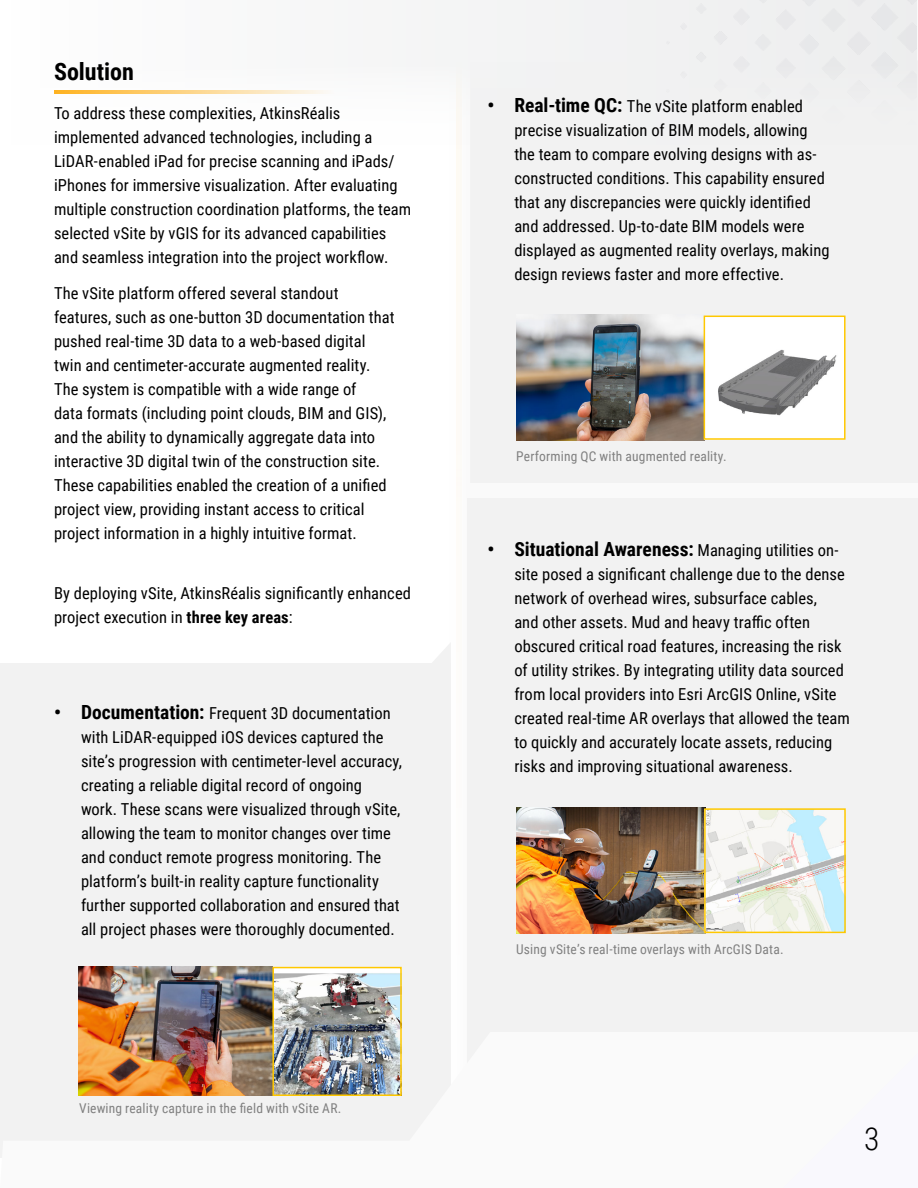
<style>
.page{position:relative;width:918px;height:1188px;background:#fff}
.page>*{position:absolute;margin:0;border:0;box-sizing:border-box;transform-origin:0 0}
.t1{font:300 31.5px "Roboto Condensed";color:#000}
.t2{font:700 24px "Roboto Condensed";color:#000}
.t3{font:700 19.5px "Roboto Condensed";color:#000}
.t4{font:16.5px/24px "Roboto Condensed";color:#000}
.t5{font:13.5px "Roboto Condensed";letter-spacing:.01em;color:#808080}
.s1{font-weight:700}
.s2{font-weight:700;font-size:19.5px}
.s3{font-weight:400;font-size:16.5px}
</style>
<div class="page">
<div style="left:448px;top:0;width:470px;height:1188px;background:#f2f2f2"></div>
<div style="left:1px;top:663px;width:450px;height:494px;background:#f2f2f2"></div>
<div style="left:0;top:0;width:917px;height:150px;background:#f4f5f5"></div>
<svg style="left:432px;top:646px;width:16px;height:17px"></svg>
<img style="left:54px;top:90px;width:265px;height:3px">
<img style="left:79px;top:967px;width:320px;height:129px">
<img style="left:516px;top:315px;width:189px;height:126px">
<img style="left:516px;top:808px;width:189px;height:126px">
<div style="left:272px;top:967px;width:130px;height:129px;border:2px solid #ffc800"></div>
<img style="left:718px;top:350px;width:119px;height:66px">
<div style="left:704px;top:316px;width:142px;height:124px;border:2px solid #ffc800"></div>
<img style="left:707px;top:811px;width:136px;height:119px">
<div style="left:704px;top:808px;width:142px;height:125px;border:2px solid #ffc800"></div>
<svg style="left:889px;top:1054px;width:29px;height:29px"></svg>
<h2 class="t2" style="left:54px;top:55px;width:82px">Solution</h2>
<p class="t4" style="left:54px;top:101px;width:359px">To address these complexities, AtkinsRéalis implemented advanced technologies, including a LiDAR-enabled iPad for precise scanning and iPads/ iPhones for immersive visualization. After evaluating multiple construction coordination platforms, the team selected vSite by vGIS for its advanced capabilities and seamless integration into the project workflow.</p>
<p class="t4" style="left:54px;top:281px;width:342px">The vSite platform offered several standout features, such as one-button 3D documentation that pushed real-time 3D data to a web-based digital twin and centimeter-accurate augmented reality.<br>The system is compatible with a wide range of<br>data formats (including point clouds, BIM and GIS), and the ability to dynamically aggregate data into interactive 3D digital twin of the construction site.<br>These capabilities enabled the creation of a unified project view, providing instant access to critical project information in a highly intuitive format.</p>
<p class="t4" style="left:54px;top:581px;width:359px">By deploying vSite, AtkinsRéalis significantly enhanced project execution in <span class="s1">three key areas</span>:</p>
<p class="t4" style="left:81px;top:701px;width:323px;text-indent:-27px"><span class="s2">• Documentation:</span> Frequent 3D documentation with LiDAR-equipped iOS devices captured the site’s progression with centimeter-level accuracy, creating a reliable digital record of ongoing work. These scans were visualized through vSite, allowing the team to monitor changes over time and conduct remote progress monitoring. The platform’s built-in reality capture functionality further supported collaboration and ensured that all project phases were thoroughly documented.</p>
<p class="t5" style="left:79px;top:1099px;width:264px">Viewing reality capture in the field with vSite AR.</p>
<p class="t4" style="left:514px;top:94px;width:317px;text-indent:-27px"><span class="s2">• Real-time QC:</span> The vSite platform enabled precise visualization of BIM models, allowing the team to compare evolving designs with as&shy;constructed conditions. This capability ensured that any discrepancies were quickly identified and addressed. Up-to-date BIM models were displayed as augmented reality overlays, making design reviews faster and more effective.</p>
<p class="t5" style="left:516px;top:447px;width:212px">Performing QC with augmented reality.</p>
<p class="t3" style="left:487px;top:535px;width:353px">• Situational Awareness: <span class="s3">Managing utilities on-</span></p>
<p class="t4" style="left:514px;top:561px;width:337px">site posed a significant challenge due to the dense network of overhead wires, subsurface cables,<br>and other assets. Mud and heavy traffic often obscured critical road features, increasing the risk of utility strikes. By integrating utility data sourced from local providers into Esri ArcGIS Online, vSite created real-time AR overlays that allowed the team to quickly and accurately locate assets, reducing risks and improving situational awareness.</p>
<p class="t5" style="left:516px;top:939px;width:269px">Using vSite’s real-time overlays with ArcGIS Data.</p>
<h1 class="t1" style="left:864px;top:1117px;width:17px">3</h1>
</div>
